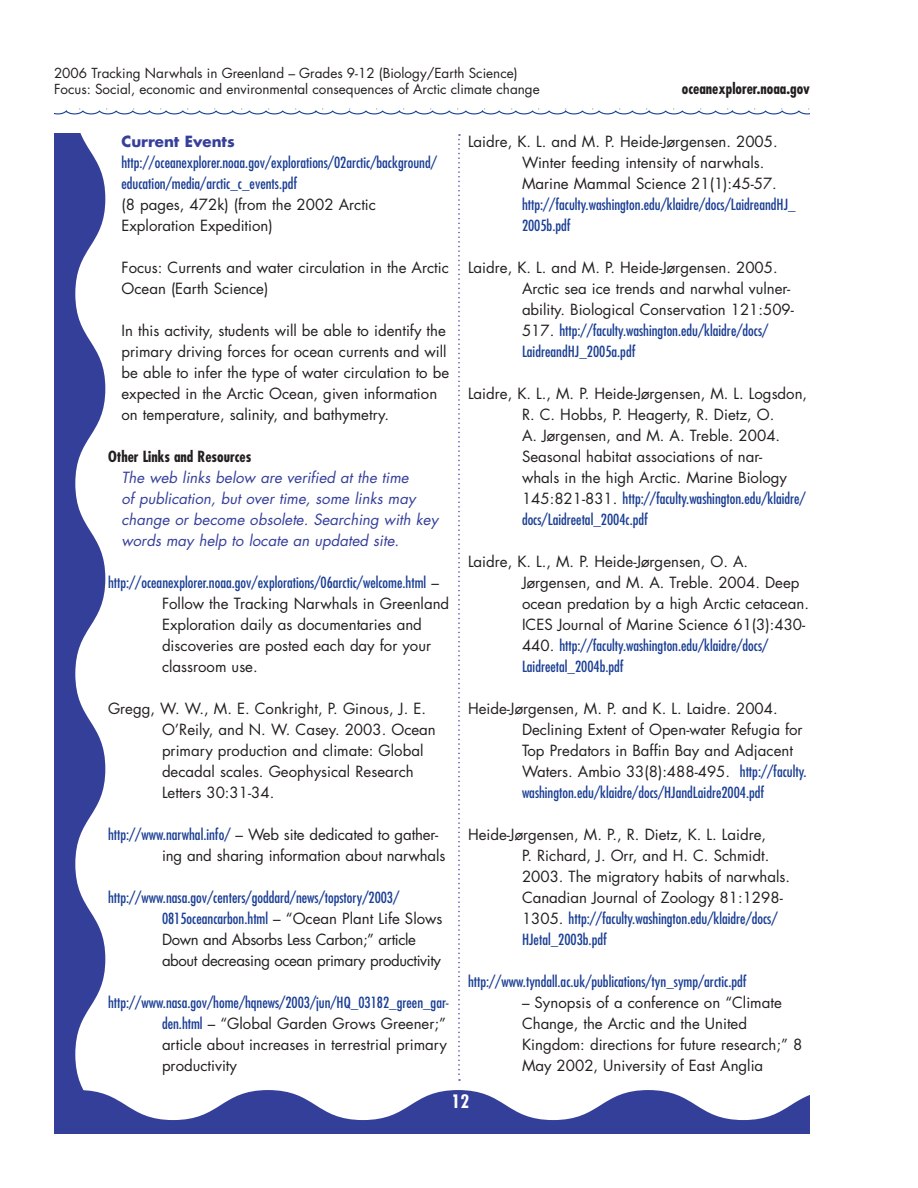
<style>
.page{position:relative;width:918px;height:1188px;background:#fff}
.page>*{position:absolute;margin:0;border:0;box-sizing:border-box;transform-origin:0 0}
.t1{font:700 condensed 18px "Futura";color:#fff}
.references{font:15px/21px "Futura";color:#231f20}
.body_text_lists{font:15px/21px "Futura";color:#231f20}
.references-2{font:15px/21px "Futura";letter-spacing:-.025em;color:#231f20}
.body_text_lists-2{font:italic 15px/21px "Futura";color:#363f9a}
.body_text_lists-3{font:condensed 15px/21px "Futura";color:#1b3f94}
.references-3{font:condensed 15px "Futura";color:#1b3f94}
.Standard_header{font:700 condensed 15px "Futura";color:#231f20}
.body_text_lists-4{font:700 15px "Futura";color:#363f9a}
.t2{font:13.5px/16.2px "Futura";color:#231f20}
.s1{font-stretch:condensed;color:#1b3f94}
</style>
<div class="page">
<svg style="left:54px;top:134px;width:51px;height:956px;fill:#343f9a"></svg>
<svg style="left:54px;top:1090px;width:756px;height:44px"></svg>
<svg style="left:54px;top:108px;width:756px;height:7px"></svg>
<svg style="left:458px;top:134px;width:2px;height:947px"></svg>
<p class="t2" style="left:54px;top:65px;width:487px">2006 Tracking Narwhals in Greenland – Grades 9-12 (Biology/Earth Science)<br>Focus: Social, economic and environmental consequences of Arctic climate change</p>
<p class="Standard_header" style="left:682px;top:79px;width:130px">oceanexplorer.noaa.gov</p>
<p class="body_text_lists-4" style="left:122px;top:131px;width:115px">Current Events</p>
<p class="body_text_lists-3" style="left:122px;top:152px;width:317px">http://oceanexplorer.noaa.gov/explorations/02arctic/background/ education/media/arctic_c_events.pdf</p>
<p class="body_text_lists" style="left:122px;top:194px;width:256px">(8 pages, 472k) (from the 2002 Arctic<br>Exploration Expedition)</p>
<p class="body_text_lists" style="left:122px;top:257px;width:329px">Focus: Currents and water circulation in the Arctic<br>Ocean (Earth Science)</p>
<p class="body_text_lists" style="left:122px;top:320px;width:329px">In this activity, students will be able to identify the primary driving forces for ocean currents and will be able to infer the type of water circulation to be expected in the Arctic Ocean, given information on temperature, salinity, and bathymetry.</p>
<p class="Standard_header" style="left:108px;top:447px;width:145px">Other Links and Resources</p>
<p class="body_text_lists-2" style="left:122px;top:467px;width:318px">The web links below are verified at the time<br>of publication, but over time, some links may change or become obsolete. Searching with key words may help to locate an updated site.</p>
<p class="references" style="left:162px;top:572px;width:289px;text-indent:-54px"><span class="s1">http://oceanexplorer.noaa.gov/explorations/06arctic/welcome.html</span> – Follow the Tracking Narwhals in Greenland Exploration daily as documentaries and discoveries are posted each day for your classroom use.</p>
<p class="references" style="left:162px;top:698px;width:275px;text-indent:-54px">Gregg, W. W., M. E. Conkright, P. Ginous, J. E.<br>O’Reily, and N. W. Casey. 2003. Ocean primary production and climate: Global decadal scales. Geophysical Research Letters 30:31-34.</p>
<p class="references" style="left:162px;top:824px;width:285px;text-indent:-54px"><span class="s1">http://www.narwhal.info/</span> – Web site dedicated to gather&shy;ing and sharing information about narwhals</p>
<p class="references-2" style="left:162px;top:887px;width:282px;text-indent:-54px"><span class="s1">http://www.nasa.gov/centers/goddard/news/topstory/2003/ 0815oceancarbon.html</span> – “Ocean Plant Life Slows Down and Absorbs Less Carbon;” article about decreasing ocean primary productivity</p>
<p class="references" style="left:162px;top:992px;width:289px;text-indent:-54px"><span class="s1">http://www.nasa.gov/home/hqnews/2003/jun/HQ_03182_green_gar&shy;den.html</span> – “Global Garden Grows Greener;” article about increases in terrestrial primary productivity</p>
<p class="references" style="left:522px;top:131px;width:275px;text-indent:-54px">Laidre, K. L. and M. P. Heide-Jørgensen. 2005.<br>Winter feeding intensity of narwhals.<br>Marine Mammal Science 21(1):45-57. <span class="s1">http://faculty.washington.edu/klaidre/docs/LaidreandHJ_ 2005b.pdf</span></p>
<p class="references" style="left:522px;top:257px;width:274px;text-indent:-54px">Laidre, K. L. and M. P. Heide-Jørgensen. 2005.<br>Arctic sea ice trends and narwhal vulner&shy;ability. Biological Conservation 121:509- 517. <span class="s1">http://faculty.washington.edu/klaidre/docs/ LaidreandHJ_2005a.pdf</span></p>
<p class="references" style="left:522px;top:383px;width:287px;text-indent:-54px">Laidre, K. L., M. P. Heide-Jørgensen, M. L. Logsdon, R. C. Hobbs, P. Heagerty, R. Dietz, O.<br>A. Jørgensen, and M. A. Treble. 2004.<br>Seasonal habitat associations of nar-<br>whals in the high Arctic. Marine Biology 145:821-831. <span class="s1">http://faculty.washington.edu/klaidre/ docs/Laidreetal_2004c.pdf</span></p>
<p class="references" style="left:522px;top:551px;width:288px;text-indent:-54px">Laidre, K. L., M. P. Heide-Jørgensen, O. A.<br>Jørgensen, and M. A. Treble. 2004. Deep ocean predation by a high Arctic cetacean.<br>ICES Journal of Marine Science 61(3):430- 440. <span class="s1">http://faculty.washington.edu/klaidre/docs/ Laidreetal_2004b.pdf</span></p>
<p class="references" style="left:522px;top:698px;width:286px;text-indent:-54px">Heide-Jørgensen, M. P. and K. L. Laidre. 2004.<br>Declining Extent of Open-water Refugia for Top Predators in Baffin Bay and Adjacent Waters. Ambio 33(8):488-495. <span class="s1">http://faculty. washington.edu/klaidre/docs/HJandLaidre2004.pdf</span></p>
<p class="references" style="left:522px;top:824px;width:270px;text-indent:-54px">Heide-Jørgensen, M. P., R. Dietz, K. L. Laidre,<br>P. Richard, J. Orr, and H. C. Schmidt.<br>2003. The migratory habits of narwhals.<br>Canadian Journal of Zoology 81:1298- 1305. <span class="s1">http://faculty.washington.edu/klaidre/docs/ HJetal_2003b.pdf</span></p>
<p class="references-3" style="left:468px;top:972px;width:280px">http://www.tyndall.ac.uk/publications/tyn_symp/arctic.pdf</p>
<p class="references" style="left:522px;top:992px;width:282px">– Synopsis of a conference on “Climate Change, the Arctic and the United Kingdom: directions for future research;” 8<br>May 2002, University of East Anglia</p>
<p class="t1" style="left:452px;top:1090px;width:9px">12</p>
</div>
